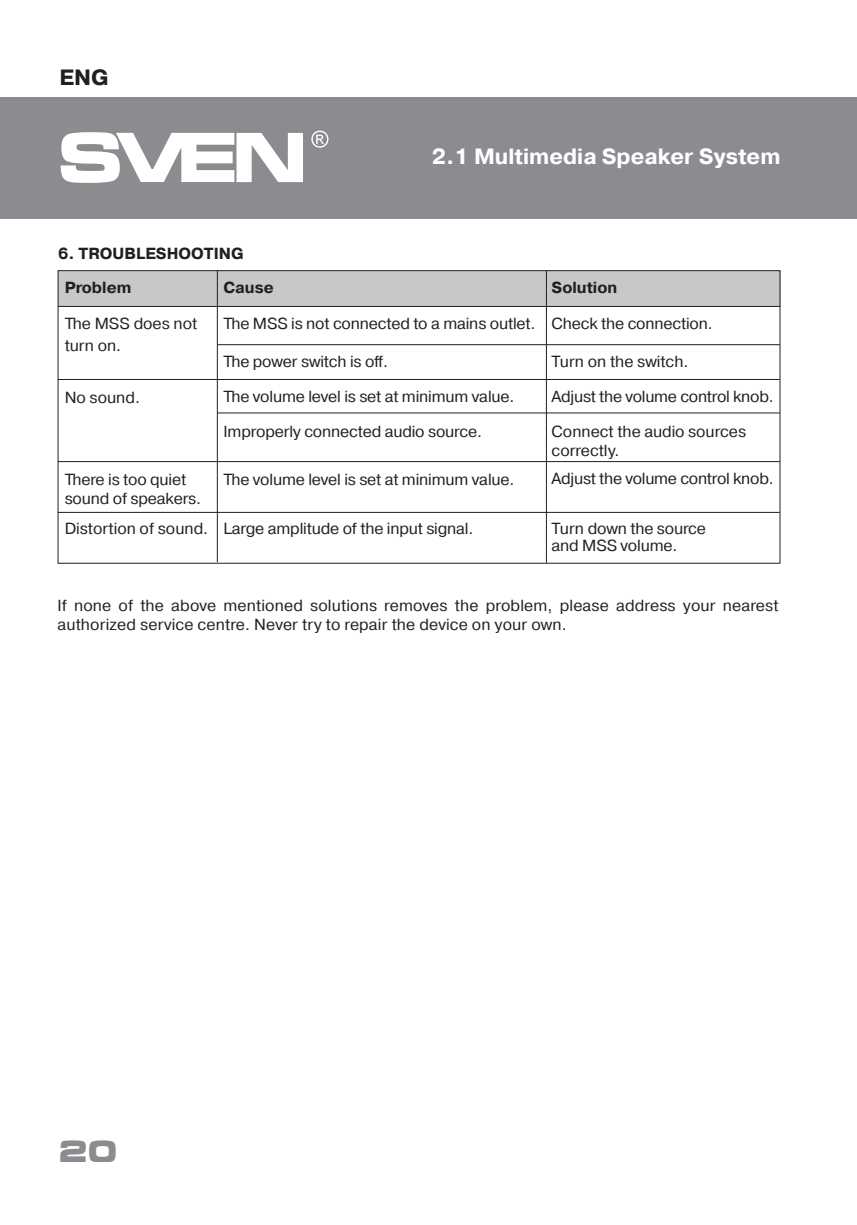
<style>
.page{position:relative;width:857px;height:1225px;background:#fff}
.page>*{position:absolute;margin:0;border:0;box-sizing:border-box;transform-origin:0 0}
.t1{font:700 30px "Micra";color:#8a8c8f}
.t2{font:700 22px "Pragmatica";color:#fff}
.t3{font:700 22px "Pragmatica";color:#231f20}
.t4{font:16px/35px "Pragmatica";letter-spacing:-.01em;color:#231f20}
.t5{font:16px/19.2px "Pragmatica";letter-spacing:.01em;color:#231f20}
.t6{font:700 16px "Pragmatica";color:#231f20}
</style>
<div class="page">
<div style="left:0;top:97px;width:856px;height:121px;background:#8a8c8f"></div>
<div style="left:58px;top:271px;width:722px;height:35px;background:#c7c8ca"></div>
<hr style="left:58px;top:306px;width:722px;height:1px;background:#231f20">
<hr style="left:58px;top:379px;width:722px;height:1px;background:#231f20">
<hr style="left:218px;top:412px;width:562px;height:1px;background:#231f20">
<hr style="left:58px;top:461px;width:722px;height:1px;background:#231f20">
<hr style="left:58px;top:512px;width:722px;height:1px;background:#231f20">
<hr style="left:218px;top:344px;width:562px;height:1px;background:#231f20">
<hr style="left:217px;top:271px;width:1px;height:291px;background:#231f20">
<hr style="left:546px;top:271px;width:1px;height:291px;background:#231f20">
<svg style="left:61px;top:132px;width:242px;height:51px"></svg>
<svg style="left:311px;top:131px;width:17px;height:17px"></svg>
<h2 class="t3" style="left:59px;top:63px;width:51px">ENG</h2>
<p class="t6" style="left:58px;top:243px;width:187px">6. TROUBLESHOOTING</p>
<h2 class="t2" style="left:432px;top:142px;width:350px">2.1 Multimedia Speaker System</h2>
<p class="t6" style="left:65px;top:277px;width:68px">Problem</p>
<p class="t4" style="left:65px;top:312px;width:134px;line-height:22px">The MSS does not turn on.</p>
<p class="t4" style="left:65px;top:380px;width:77px">No sound.</p>
<p class="t4" style="left:65px;top:470px;width:138px;line-height:19px">There is too quiet sound of speakers.</p>
<p class="t4" style="left:65px;top:511px;width:145px">Distortion of sound.</p>
<p class="t6" style="left:223px;top:277px;width:52px">Cause</p>
<p class="t4" style="left:223px;top:306px;width:313px">The MSS is not connected to a mains outlet.</p>
<p class="t4" style="left:223px;top:344px;width:292px">The power switch is off.<br>The volume level is set at minimum value.<br>Improperly connected audio source.</p>
<p class="t4" style="left:223px;top:462px;width:292px">The volume level is set at minimum value.</p>
<p class="t4" style="left:223px;top:511px;width:251px">Large amplitude of the input signal.</p>
<p class="t6" style="left:551px;top:277px;width:67px">Solution</p>
<p class="t4" style="left:551px;top:306px;width:163px">Check the connection.</p>
<p class="t4" style="left:551px;top:344px;width:224px">Turn on the switch.<br>Adjust the volume control knob.<br>Connect the audio sources</p>
<p class="t4" style="left:551px;top:436px;width:224px;line-height:28px">correctly.<br>Adjust the volume control knob.</p>
<p class="t4" style="left:551px;top:520px;width:156px;line-height:17px">Turn down the source and MSS volume.</p>
<p class="t5" style="left:57px;top:596px;width:722px">If none of the above mentioned solutions removes the problem, please address your nearest authorized service centre. Never try to repair the device on your own.</p>
<h1 class="t1" style="left:58px;top:1135px;width:62px">20</h1>
</div>
